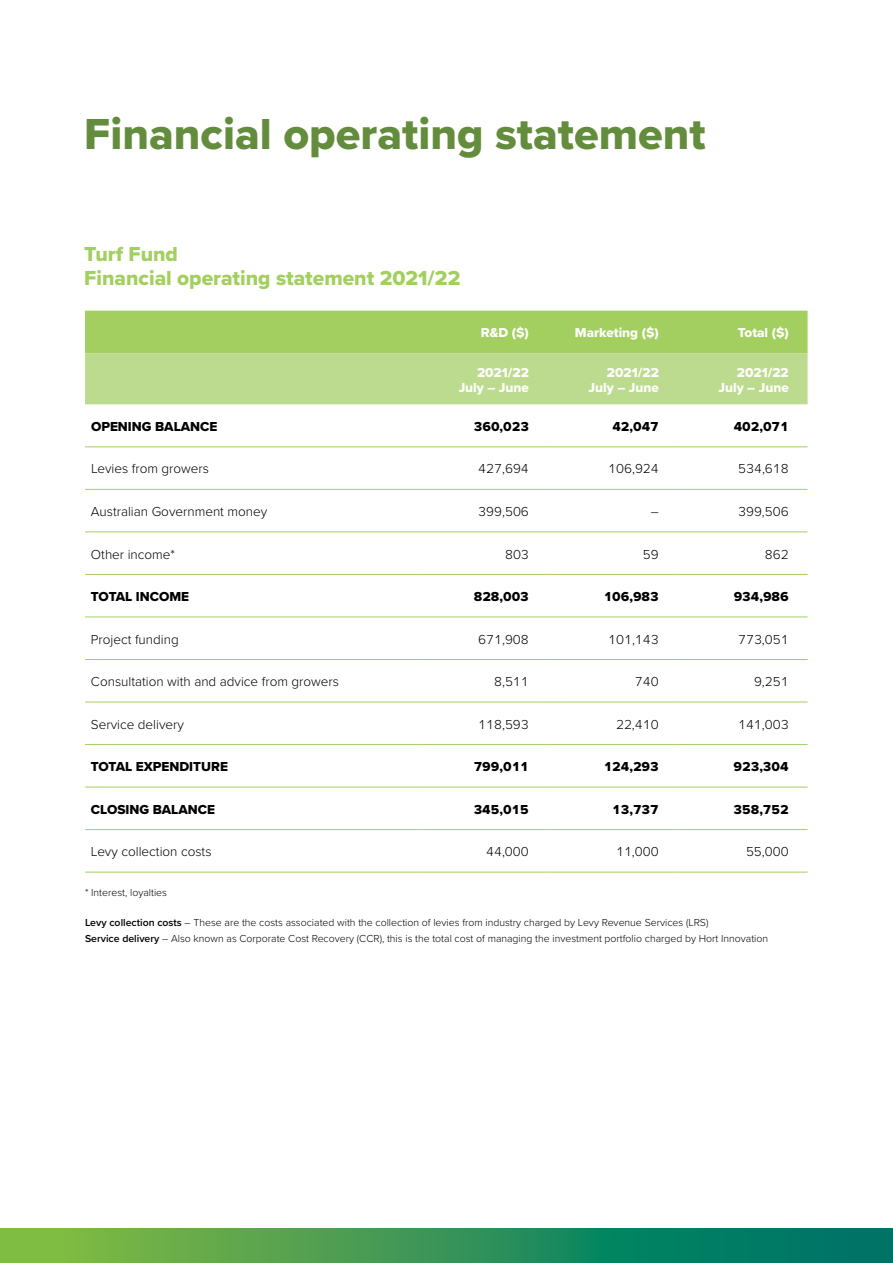
<style>
.page{position:relative;width:893px;height:1263px;background:#fff}
.page>*{position:absolute;margin:0;border:0;box-sizing:border-box;transform-origin:0 0}
.t1{font:45px "Proxima Nova Extrabld";color:#638d3d}
.t2{font:21px/24px "Proxima Nova Extrabld";color:#a2cf5f}
.t3{font:300 13.5px "Proxima Nova";color:#000}
.t4{font:13.5px "Proxima Nova Extrabld";color:#000}
.t5{font:13.5px/15px "Proxima Nova Extrabld";color:#fff;text-align:right}
.t6{font:300 10.5px/15px "Proxima Nova";color:#000}
.s1{font-weight:600}
</style>
<div class="page">
<svg style="left:0;top:1229px;width:893px;height:34px;background:#369556"></svg>
<svg style="left:85px;top:311px;width:723px;height:93px;background:#b0d579"></svg>
<hr style="left:85px;top:446px;width:333px;height:1px;background:#a2cf5f">
<hr style="left:418px;top:446px;width:130px;height:1px;background:#a2cf5f">
<hr style="left:548px;top:446px;width:130px;height:1px;background:#a2cf5f">
<hr style="left:678px;top:446px;width:130px;height:1px;background:#a2cf5f">
<hr style="left:85px;top:489px;width:333px;height:1px;background:#a2cf5f">
<hr style="left:418px;top:489px;width:130px;height:1px;background:#a2cf5f">
<hr style="left:548px;top:489px;width:130px;height:1px;background:#a2cf5f">
<hr style="left:678px;top:489px;width:130px;height:1px;background:#a2cf5f">
<hr style="left:85px;top:531px;width:333px;height:1px;background:#a2cf5f">
<hr style="left:418px;top:531px;width:130px;height:1px;background:#a2cf5f">
<hr style="left:548px;top:531px;width:130px;height:1px;background:#a2cf5f">
<hr style="left:678px;top:531px;width:130px;height:1px;background:#a2cf5f">
<hr style="left:85px;top:574px;width:333px;height:1px;background:#a2cf5f">
<hr style="left:418px;top:574px;width:130px;height:1px;background:#a2cf5f">
<hr style="left:548px;top:574px;width:130px;height:1px;background:#a2cf5f">
<hr style="left:678px;top:574px;width:130px;height:1px;background:#a2cf5f">
<hr style="left:85px;top:617px;width:333px;height:1px;background:#a2cf5f">
<hr style="left:418px;top:617px;width:130px;height:1px;background:#a2cf5f">
<hr style="left:548px;top:617px;width:130px;height:1px;background:#a2cf5f">
<hr style="left:678px;top:617px;width:130px;height:1px;background:#a2cf5f">
<hr style="left:85px;top:659px;width:333px;height:1px;background:#a2cf5f">
<hr style="left:418px;top:659px;width:130px;height:1px;background:#a2cf5f">
<hr style="left:548px;top:659px;width:130px;height:1px;background:#a2cf5f">
<hr style="left:678px;top:659px;width:130px;height:1px;background:#a2cf5f">
<hr style="left:85px;top:702px;width:333px;height:1px;background:#a2cf5f">
<hr style="left:418px;top:702px;width:130px;height:1px;background:#a2cf5f">
<hr style="left:548px;top:702px;width:130px;height:1px;background:#a2cf5f">
<hr style="left:678px;top:702px;width:130px;height:1px;background:#a2cf5f">
<hr style="left:85px;top:744px;width:333px;height:1px;background:#a2cf5f">
<hr style="left:418px;top:744px;width:130px;height:1px;background:#a2cf5f">
<hr style="left:548px;top:744px;width:130px;height:1px;background:#a2cf5f">
<hr style="left:678px;top:744px;width:130px;height:1px;background:#a2cf5f">
<hr style="left:85px;top:787px;width:333px;height:1px;background:#a2cf5f">
<hr style="left:418px;top:787px;width:130px;height:1px;background:#a2cf5f">
<hr style="left:548px;top:787px;width:130px;height:1px;background:#a2cf5f">
<hr style="left:678px;top:787px;width:130px;height:1px;background:#a2cf5f">
<hr style="left:85px;top:829px;width:333px;height:1px;background:#a2cf5f">
<hr style="left:418px;top:829px;width:130px;height:1px;background:#a2cf5f">
<hr style="left:548px;top:829px;width:130px;height:1px;background:#a2cf5f">
<hr style="left:678px;top:829px;width:130px;height:1px;background:#a2cf5f">
<hr style="left:85px;top:872px;width:333px;height:1px;background:#a2cf5f">
<hr style="left:418px;top:872px;width:130px;height:1px;background:#a2cf5f">
<hr style="left:548px;top:872px;width:130px;height:1px;background:#a2cf5f">
<hr style="left:678px;top:872px;width:130px;height:1px;background:#a2cf5f">
<h1 class="t1" style="left:84px;top:100px;width:623px">Financial operating statement</h1>
<h2 class="t2" style="left:84px;top:241px;width:378px">Turf Fund<br>Financial operating statement 2021/22</h2>
<p class="t5" style="left:481px;top:325px;width:49px">R&amp;D ($)</p>
<p class="t5" style="left:575px;top:325px;width:85px">Marketing ($)</p>
<p class="t5" style="left:738px;top:325px;width:53px">Total ($)</p>
<p class="t5" style="left:459px;top:364px;width:72px">2021/22<br>July – June</p>
<p class="t5" style="left:589px;top:364px;width:72px">2021/22<br>July – June</p>
<p class="t5" style="left:718px;top:364px;width:72px">2021/22<br>July – June</p>
<p class="t4" style="left:91px;top:416px;width:128px">OPENING BALANCE</p>
<p class="t4" style="left:474px;top:416px;width:57px">360,023</p>
<p class="t4" style="left:612px;top:416px;width:48px">42,047</p>
<p class="t4" style="left:734px;top:416px;width:57px">402,071</p>
<p class="t3" style="left:91px;top:459px;width:120px">Levies from growers</p>
<p class="t3" style="left:478px;top:459px;width:52px">427,694</p>
<p class="t3" style="left:608px;top:459px;width:52px">106,924</p>
<p class="t3" style="left:738px;top:459px;width:52px">534,618</p>
<p class="t3" style="left:91px;top:501px;width:178px">Australian Government money</p>
<p class="t3" style="left:478px;top:501px;width:52px">399,506</p>
<p class="t3" style="left:651px;top:501px;width:10px">–</p>
<p class="t3" style="left:738px;top:501px;width:52px">399,506</p>
<p class="t3" style="left:91px;top:544px;width:85px">Other income*</p>
<p class="t3" style="left:505px;top:544px;width:25px">803</p>
<p class="t3" style="left:643px;top:544px;width:17px">59</p>
<p class="t3" style="left:765px;top:544px;width:25px">862</p>
<p class="t4" style="left:91px;top:586px;width:100px">TOTAL INCOME</p>
<p class="t4" style="left:474px;top:586px;width:57px">828,003</p>
<p class="t4" style="left:604px;top:586px;width:57px">106,983</p>
<p class="t4" style="left:734px;top:586px;width:57px">934,986</p>
<p class="t3" style="left:91px;top:629px;width:89px">Project funding</p>
<p class="t3" style="left:478px;top:629px;width:52px">671,908</p>
<p class="t3" style="left:608px;top:629px;width:52px">101,143</p>
<p class="t3" style="left:738px;top:629px;width:52px">773,051</p>
<p class="t3" style="left:91px;top:671px;width:250px">Consultation with and advice from growers</p>
<p class="t3" style="left:494px;top:671px;width:36px">8,511</p>
<p class="t3" style="left:635px;top:671px;width:25px">740</p>
<p class="t3" style="left:754px;top:671px;width:36px">9,251</p>
<p class="t3" style="left:91px;top:714px;width:95px">Service delivery</p>
<p class="t3" style="left:478px;top:714px;width:52px">118,593</p>
<p class="t3" style="left:616px;top:714px;width:44px">22,410</p>
<p class="t3" style="left:738px;top:714px;width:52px">141,003</p>
<p class="t4" style="left:91px;top:757px;width:139px">TOTAL EXPENDITURE</p>
<p class="t4" style="left:474px;top:757px;width:57px">799,011</p>
<p class="t4" style="left:604px;top:757px;width:57px">124,293</p>
<p class="t4" style="left:734px;top:757px;width:57px">923,304</p>
<p class="t4" style="left:91px;top:799px;width:126px">CLOSING BALANCE</p>
<p class="t4" style="left:474px;top:799px;width:57px">345,015</p>
<p class="t4" style="left:612px;top:799px;width:48px">13,737</p>
<p class="t4" style="left:734px;top:799px;width:57px">358,752</p>
<p class="t3" style="left:91px;top:842px;width:122px">Levy collection costs</p>
<p class="t3" style="left:486px;top:842px;width:44px">44,000</p>
<p class="t3" style="left:616px;top:842px;width:44px">11,000</p>
<p class="t3" style="left:746px;top:842px;width:44px">55,000</p>
<p class="t6" style="left:85px;top:885px;width:84px">* Interest, loyalties</p>
<p class="t6" style="left:85px;top:915px;width:685px"><span class="s1">Levy collection costs</span> – These are the costs associated with the collection of levies from industry charged by Levy Revenue Services (LRS)<br><span class="s1">Service delivery</span> – Also known as Corporate Cost Recovery (CCR), this is the total cost of managing the investment portfolio charged by Hort Innovation</p>
</div>
